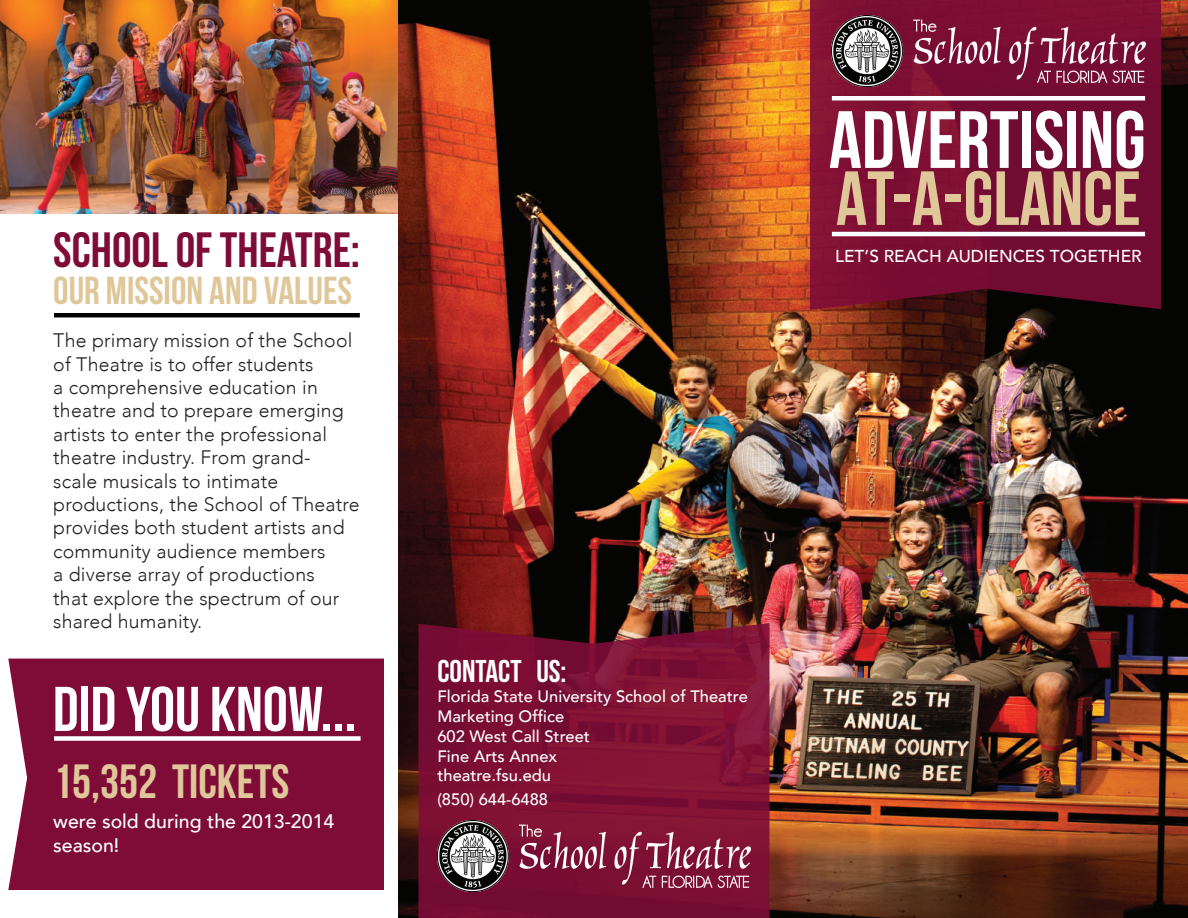
<style>
.page{position:relative;width:1188px;height:918px;background:#fff}
.page>*{position:absolute;margin:0;border:0;box-sizing:border-box;transform-origin:0 0}
.t1{font:700 81px "Bebas Neue";color:#fff}
.t2{font:700 76.5px "Bebas Neue";color:#dfc79a}
.t3{font:700 63px "Bebas Neue";color:#fff}
.t4{font:700 49.5px "Bebas Neue";color:#7e0c37}
.t5{font:700 48px "Bebas Neue";color:#dfc79a}
.t6{font:700 39px "Bebas Neue";color:#dfc79a}
.t7{font:700 31.5px "Bebas Neue";color:#fff}
.t8{font:300 19.5px/23.4px "Avenir";letter-spacing:.01em;color:#231f20}
.t9{font:500 19.5px/23.4px "Avenir";color:#fff}
.t10{font:500 17.25px "Avenir";color:#fff}
.t11{font:500 16.5px/19.8px "Avenir";color:#fff}
</style>
<div class="page">
<img style="left:398px;top:0;width:790px;height:918px">
<svg style="left:810px;top:0;width:351px;height:310px;background:#740e31"></svg>
<hr style="left:832px;top:96px;width:313px;height:4px;background:#fff">
<hr style="left:832px;top:232px;width:313px;height:4px;background:#fff">
<img style="left:832px;top:15px;width:313px;height:71px">
<svg style="left:418px;top:623px;width:352px;height:295px;background:#7a1032"></svg>
<img style="left:437px;top:820px;width:314px;height:72px">
<img style="left:0;top:0;width:398px;height:214px">
<hr style="left:54px;top:313px;width:306px;height:4px;background:#000">
<div style="left:8px;top:659px;width:376px;height:231px;background:#7e0c37"></div>
<div style="left:54px;top:736px;width:307px;height:5px;background:#fff"></div>
<h3 class="t4" style="left:53px;top:222px;width:308px">SCHOOL OF THEATRE:</h3>
<h3 class="t6" style="left:53px;top:269px;width:300px">OUR MISSION AND VALUES</h3>
<p class="t8" style="left:53px;top:329px;width:308px">The primary mission of the School of Theatre is to offer students<br>a comprehensive education in theatre and to prepare emerging artists to enter the professional theatre industry. From grand-<br>scale musicals to intimate productions, the School of Theatre provides both student artists and community audience members<br>a diverse array of productions<br>that explore the spectrum of our shared humanity.</p>
<h3 class="t3" style="left:53px;top:675px;width:304px">DID YOU KNOW...</h3>
<h3 class="t5" style="left:53px;top:755px;width:238px">15,352 TICKETS</h3>
<p class="t9" style="left:53px;top:809px;width:283px">were sold during the 2013-2014 season!</p>
<h3 class="t7" style="left:437px;top:654px;width:131px">CONTACT US:</h3>
<p class="t11" style="left:437px;top:686px;width:312px">Florida State University School of Theatre<br>Marketing Office<br>602 West Call Street<br>Fine Arts Annex<br>theatre.fsu.edu</p>
<p class="t11" style="left:437px;top:789px;width:112px">(850) 644-6488</p>
<h1 class="t1" style="left:829px;top:95px;width:318px">ADVERTISING</h1>
<h2 class="t2" style="left:836px;top:157px;width:306px">AT-A-GLANCE</h2>
<p class="t10" style="left:835px;top:241px;width:308px">LET’S REACH AUDIENCES TOGETHER</p>
</div>
